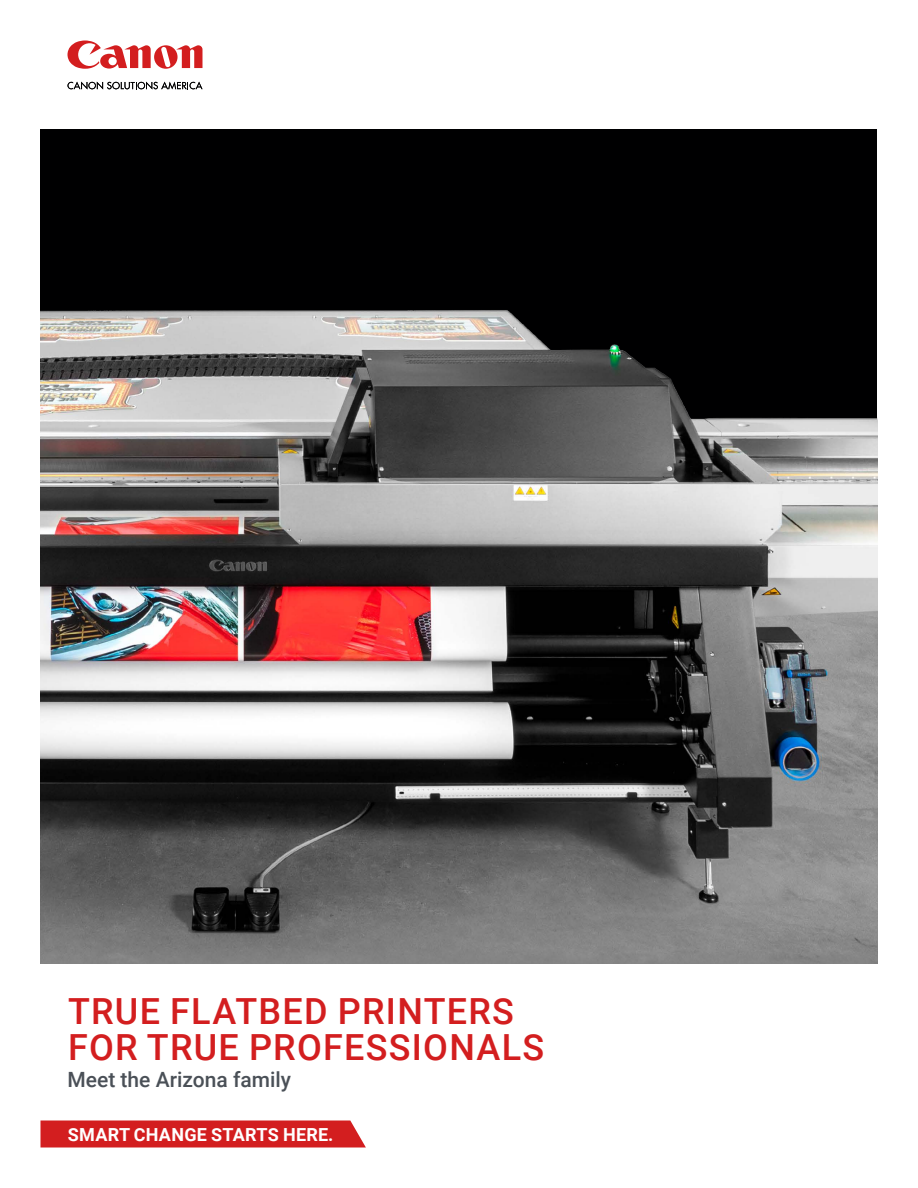
<style>
.page{position:relative;width:918px;height:1188px;background:#fff}
.page>*{position:absolute;margin:0;border:0;box-sizing:border-box;transform-origin:0 0}
.t1{font:500 36px/36px "Roboto";letter-spacing:.035em;color:#d31e1f}
.t2{font:500 21px "Roboto";color:#4a5057}
.t3{font:700 18px "Roboto";letter-spacing:.015em;color:#fff}
</style>
<div class="page">
<img style="left:40px;top:130px;width:838px;height:834px">
<svg style="left:68px;top:82px;width:134px;height:7px"></svg>
<svg style="left:68px;top:40px;width:134px;height:29px"></svg>
<svg style="left:40px;top:1120px;width:326px;height:28px;background:#d52b2c"></svg>
<p class="t1" style="left:68px;top:992px;width:478px">TRUE FLATBED PRINTERS<br>FOR TRUE PROFESSIONALS</p>
<p class="t2" style="left:68px;top:1065px;width:225px">Meet the Arizona family</p>
<p class="t3" style="left:68px;top:1122px;width:267px">SMART CHANGE STARTS HERE.</p>
</div>
